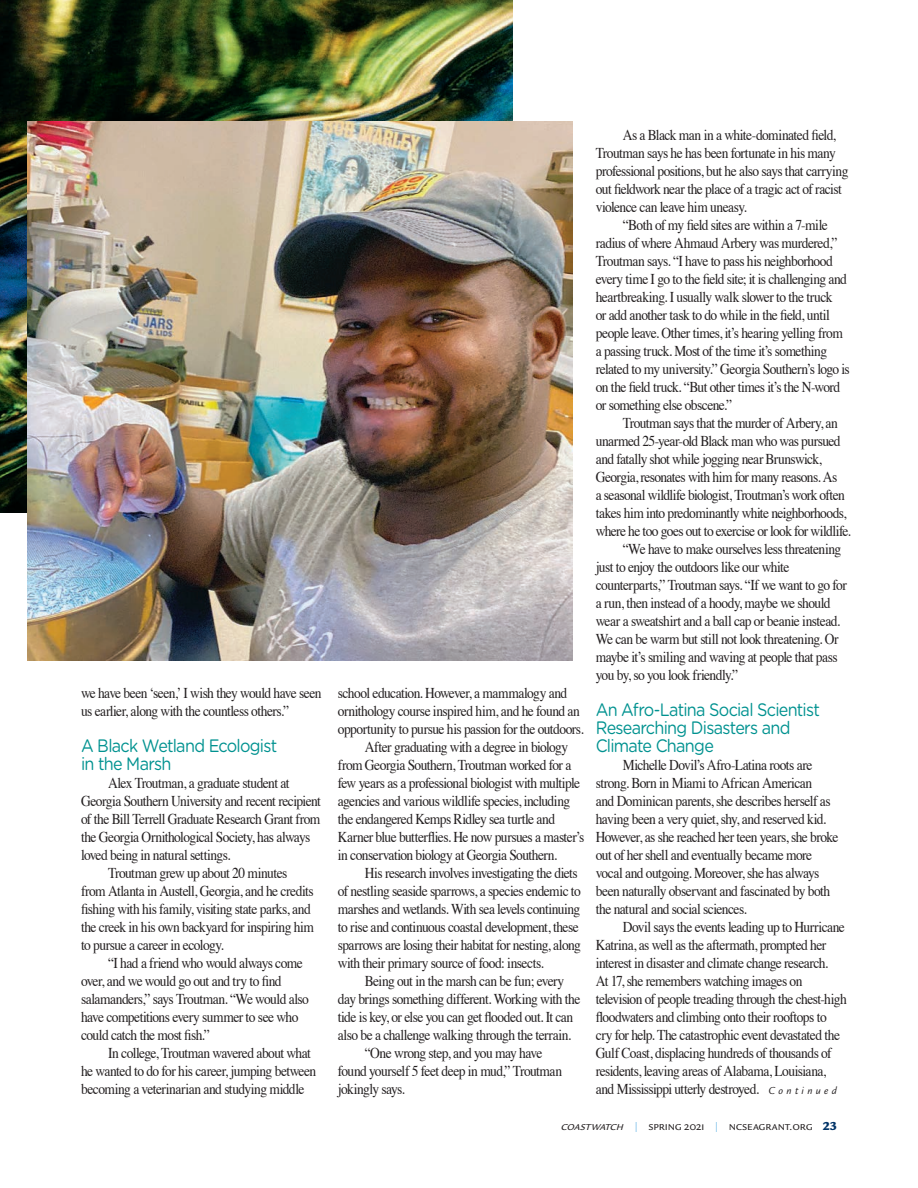
<style>
.page{position:relative;width:918px;height:1188px;background:#fff}
.page>*{position:absolute;margin:0;border:0;box-sizing:border-box;transform-origin:0 0}
.t1{font:18px/18px "Gotham Rounded";letter-spacing:-.045em;color:#009290;scale:.9 1}
.t2{font:15px/18px "Times";letter-spacing:-.04em;color:#231f20;scale:.9 1}
.t3{font:12px "Legacy Sans SC";letter-spacing:-.01em;color:#231f20}
.t4{font:italic 10.5px "Legacy Sans";color:#231f20}
.s1{font-style:italic}
.s2{font-weight:500;color:#78bde8}
.s3{font-family:"Legacy Sans";font-weight:900;color:#003367}
</style>
<div class="page">
<img style="left:0;top:0;width:513px;height:513px">
<img style="left:27px;top:122px;width:545px;height:539px">
<p class="t2" style="left:81px;top:682px;width:269px">we have been ‘seen,’ I wish they would have seen us earlier, along with the countless others.”</p>
<p class="t1" style="left:81px;top:736px;width:220px">A Black Wetland Ecologist</p>
<p class="t1" style="left:81px;top:754px;width:102px">in the Marsh</p>
<p class="t2" style="left:81px;top:772px;width:268px;text-indent:27px">Alex Troutman, a graduate student at Georgia Southern University and recent recipient of the Bill Terrell Graduate Research Grant from the Georgia Ornithological Society, has always loved being in natural settings.</p>
<p class="t2" style="left:81px;top:862px;width:261px;text-indent:27px">Troutman grew up about 20 minutes from Atlanta in Austell, Georgia, and he credits fishing with his family, visiting state parks, and the creek in his own backyard for inspiring him to pursue a career in ecology.</p>
<p class="t2" style="left:81px;top:952px;width:255px;text-indent:27px">“I had a friend who would always come over, and we would go out and try to find salamanders,” says Troutman. “We would also have competitions every summer to see who could catch the most fish.”</p>
<p class="t2" style="left:81px;top:1042px;width:263px;text-indent:27px">In college, Troutman wavered about what he wanted to do for his career, jumping between becoming a veterinarian and studying middle</p>
<p class="t2" style="left:338px;top:682px;width:275px">school education. However, a mammalogy and ornithology course inspired him, and he found an opportunity to pursue his passion for the outdoors.</p>
<p class="t2" style="left:338px;top:736px;width:275px;text-indent:27px">After graduating with a degree in biology from Georgia Southern, Troutman worked for a few years as a professional biologist with multiple agencies and various wildlife species, including the endangered Kemps Ridley sea turtle and Karner blue butterflies. He now pursues a master’s in conservation biology at Georgia Southern.</p>
<p class="t2" style="left:338px;top:862px;width:272px;text-indent:27px">His research involves investigating the diets of nestling seaside sparrows, a species endemic to marshes and wetlands. With sea levels continuing to rise and continuous coastal development, these sparrows are losing their habitat for nesting, along with their primary source of food: insects.</p>
<p class="t2" style="left:338px;top:970px;width:271px;text-indent:27px">Being out in the marsh can be fun; every day brings something different. Working with the tide is key, or else you can get flooded out. It can also be a challenge walking through the terrain.</p>
<p class="t2" style="left:338px;top:1042px;width:251px;text-indent:27px">“One wrong step, and you may have found yourself 5 feet deep in mud,” Troutman jokingly says.</p>
<p class="t2" style="left:596px;top:124px;width:282px;text-indent:27px">As a Black man in a white-dominated field, Troutman says he has been fortunate in his many professional positions, but he also says that carrying out fieldwork near the place of a tragic act of racist violence can leave him uneasy.</p>
<p class="t2" style="left:596px;top:214px;width:284px;text-indent:27px">“Both of my field sites are within a 7-mile radius of where Ahmaud Arbery was murdered,” Troutman says. “I have to pass his neighborhood every time I go to the field site; it is challenging and heartbreaking. I usually walk slower to the truck<br>or add another task to do while in the field, until people leave. Other times, it’s hearing yelling from a passing truck. Most of the time it’s something related to my university.” Georgia Southern’s logo is on the field truck. “But other times it’s the N-word or something else obscene.”</p>
<p class="t2" style="left:596px;top:412px;width:285px;text-indent:27px">Troutman says that the murder of Arbery, an unarmed 25-year-old Black man who was pursued and fatally shot while jogging near Brunswick, Georgia, resonates with him for many reasons. As<br>a seasonal wildlife biologist, Troutman’s work often takes him into predominantly white neighborhoods, where he too goes out to exercise or look for wildlife.</p>
<p class="t2" style="left:596px;top:538px;width:281px;text-indent:27px">“We have to make ourselves less threatening just to enjoy the outdoors like our white counterparts,” Troutman says. “If we want to go for a run, then instead of a hoody, maybe we should wear a sweatshirt and a ball cap or beanie instead.<br>We can be warm but still not look threatening. Or maybe it’s smiling and waving at people that pass you by, so you look friendly.”</p>
<p class="t1" style="left:596px;top:700px;width:251px">An Afro-Latina Social Scientist<br>Researching Disasters and</p>
<p class="t1" style="left:596px;top:736px;width:133px">Climate Change</p>
<p class="t2" style="left:596px;top:754px;width:271px;text-indent:27px">Michelle Dovil’s Afro-Latina roots are strong. Born in Miami to African American<br>and Dominican parents, she describes herself as having been a very quiet, shy, and reserved kid.<br>However, as she reached her teen years, she broke out of her shell and eventually became more vocal and outgoing. Moreover, she has always been naturally observant and fascinated by both the natural and social sciences.</p>
<p class="t2" style="left:596px;top:916px;width:280px;text-indent:27px">Dovil says the events leading up to Hurricane Katrina, as well as the aftermath, prompted her interest in disaster and climate change research.<br>At 17, she remembers watching images on television of people treading through the chest-high floodwaters and climbing onto their rooftops to cry for help. The catastrophic event devastated the Gulf Coast, displacing hundreds of thousands of residents, leaving areas of Alabama, Louisiana, and Mississippi utterly destroyed.</p>
<p class="t4" style="left:769px;top:1084px;width:70px">C o n t i n u e d</p>
<p class="t3" style="left:561px;top:1119px;width:278px"><span class="s1">coastwatch</span> <span class="s2">|</span> spring 2021 <span class="s2">|</span> ncseagrant.org <span class="s3">23</span></p>
</div>
